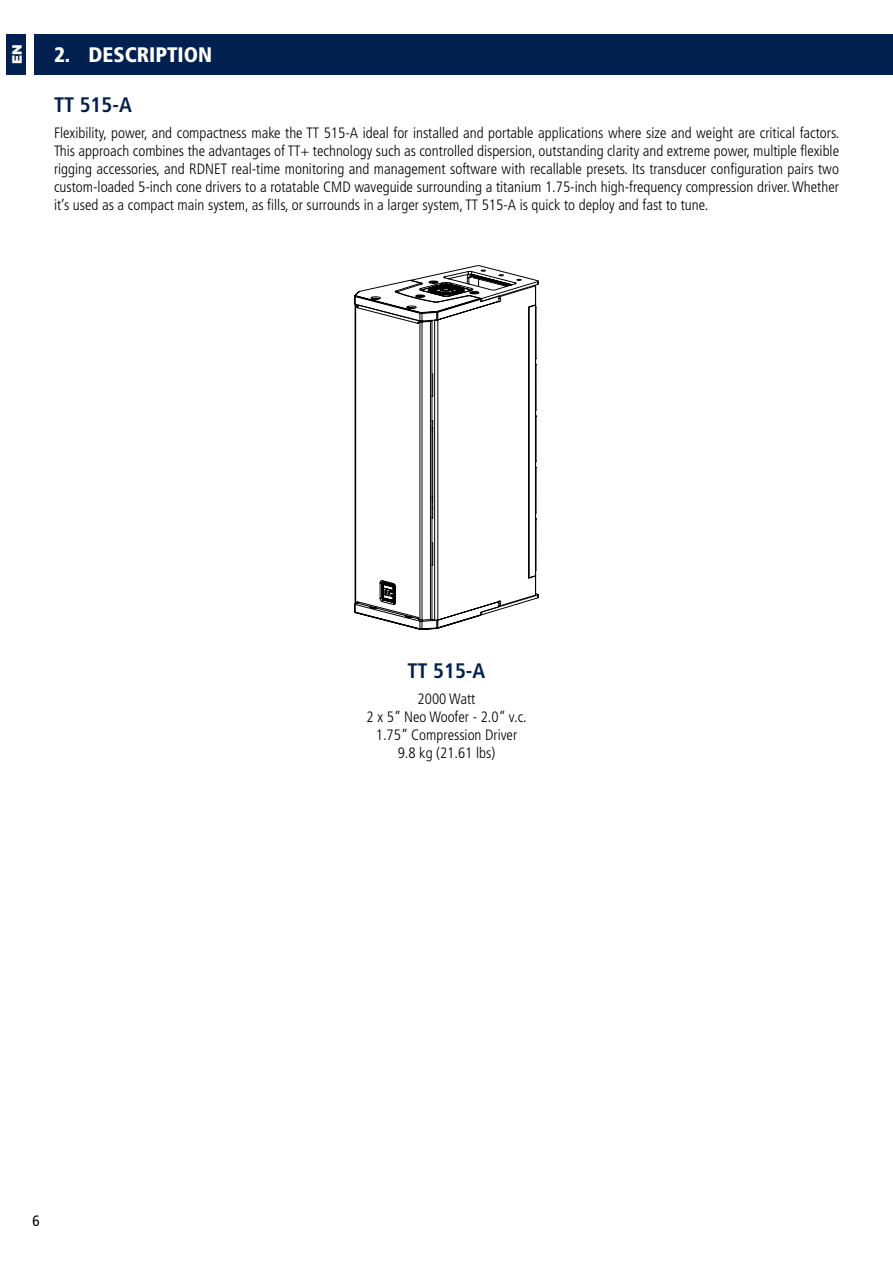
<style>
.page{position:relative;width:893px;height:1263px;background:#fff}
.page>*{position:absolute;margin:0;border:0;box-sizing:border-box;transform-origin:0 0}
.t1{font:700 condensed 21px "Frutiger LT Std";color:#022050}
.t2{font:900 condensed 21px "Frutiger LT Std";color:#fff}
.t3{font:300 condensed 15px/18px "Frutiger LT Std";color:#000;text-align:justify}
.t4{font:condensed 15px "Frutiger LT Std";color:#000}
.t5{font:900 13.5px "Gotham";color:#fff}
</style>
<div class="page">
<div style="left:6px;top:34px;width:20px;height:41px;background:#022050"></div>
<div style="left:34px;top:34px;width:859px;height:41px;background:#022050"></div>
<svg style="left:409px;top:265px;width:130px;height:334px"></svg>
<svg style="left:354px;top:280px;width:183px;height:350px"></svg>
<p class="t5" style="left:8px;top:64px;width:21px;rotate:-90deg">EN</p>
<h1 class="t2" style="left:54px;top:42px;width:160px">2. DESCRIPTION</h1>
<h1 class="t1" style="left:54px;top:92px;width:79px">TT 515-A</h1>
<p class="t3" style="left:54px;top:124px;width:787px">Flexibility, power, and compactness make the TT 515-A ideal for installed and portable applications where size and weight are critical factors.<br>This approach combines the advantages of TT+ technology such as controlled dispersion, outstanding clarity and extreme power, multiple flexible rigging accessories, and RDNET real-time monitoring and management software with recallable presets. Its transducer configuration pairs two custom-loaded 5-inch cone drivers to a rotatable CMD waveguide surrounding a titanium 1.75-inch high-frequency compression driver. Whether it’s used as a compact main system, as fills, or surrounds in a larger system, TT 515-A is quick to deploy and fast to tune.</p>
<h1 class="t1" style="left:408px;top:658px;width:79px">TT 515-A</h1>
<p class="t3" style="left:367px;top:690px;width:162px;text-align:center">2000 Watt<br>2 x 5” Neo Woofer - 2.0” v.c.<br>1.75” Compression Driver<br>9.8 kg (21.61 lbs)</p>
<p class="t4" style="left:33px;top:1211px;width:9px">6</p>
</div>
